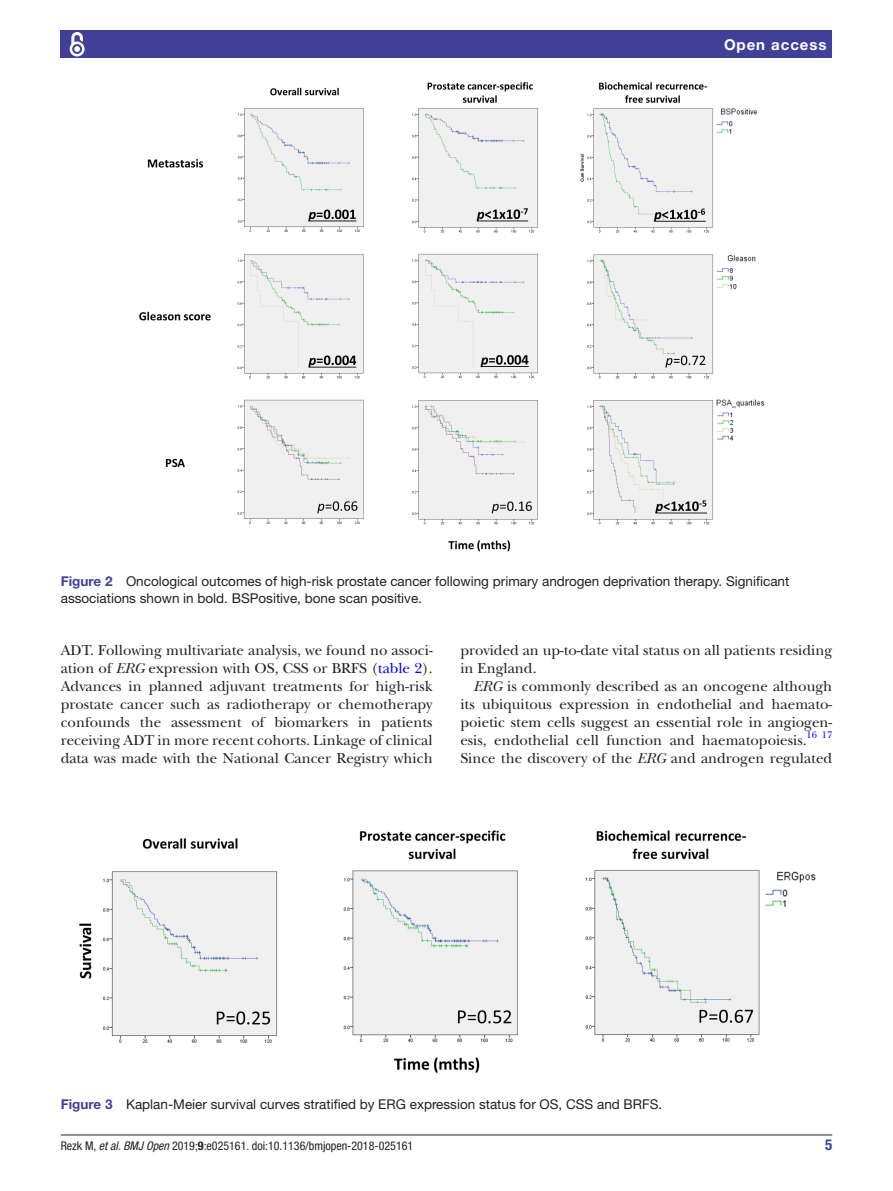
<style>
.page{position:relative;width:893px;height:1191px;background:#fff}
.page>*{position:absolute;margin:0;border:0;box-sizing:border-box;transform-origin:0 0}
.t1{font:15px/18px "New Baskerville";color:#231f20;text-align:justify}
.t2{font:700 15px "Helvetica Neue LT Std";letter-spacing:.065em;color:#fff}
.t3{font:700 condensed 15px "Helvetica Neue LT Std";color:#414099}
.t4{font:13.5px/16.2px "Helvetica Neue LT Std";color:#231f20}
.t5{font:condensed 12px "Helvetica Neue LT Std";color:#231f20}
.t6{font:9.9px "New Baskerville";color:#00f}
.s1{font-weight:700;color:#414099}
.s2{font-style:italic}
.s3{color:#00f}
.s4{font-weight:700}
</style>
<div class="page">
<hr style="left:61px;top:1134px;width:771px;height:1px;background:#231f20">
<div style="left:61px;top:31px;width:771px;height:27px;background:#414099"></div>
<svg style="left:69px;top:32px;width:16px;height:25px"></svg>
<img style="left:139px;top:82px;width:626px;height:470px">
<img style="left:79px;top:830px;width:737px;height:243px">
<p class="t2" style="left:724px;top:35px;width:104px">Open access</p>
<p class="t4" style="left:61px;top:573px;width:730px"><span class="s1">Figure 2</span> Oncological outcomes of high-risk prostate cancer following primary androgen deprivation therapy. Significant associations shown in bold. BSPositive, bone scan positive.</p>
<p class="t1" style="left:61px;top:641px;width:373px">ADT. Following multivariate analysis, we found no associ&shy;ation of <span class="s2">ERG</span> expression with OS, CSS or BRFS (<span class="s3">table 2</span>).<br>Advances in planned adjuvant treatments for high-risk prostate cancer such as radiotherapy or chemotherapy confounds the assessment of biomarkers in patients receiving ADT in more recent cohorts. Linkage of clinical data was made with the National Cancer Registry which</p>
<p class="t1" style="left:460px;top:641px;width:373px">provided an up-to-date vital status on all patients residing in England.</p>
<p class="t1" style="left:460px;top:677px;width:373px;text-indent:13px"><span class="s2">ERG</span> is commonly described as an oncogene although its ubiquitous expression in endothelial and haemato&shy;poietic stem cells suggest an essential role in angiogen&shy;esis, endothelial cell function and haematopoiesis.</p>
<p class="t6" style="left:807px;top:729px;width:27px">16 17</p>
<p class="t1" style="left:460px;top:749px;width:373px">Since the discovery of the <span class="s2">ERG</span> and androgen regulated</p>
<p class="t4" style="left:61px;top:1096px;width:603px"><span class="s1">Figure 3</span> Kaplan-Meier survival curves stratified by ERG expression status for OS, CSS and BRFS.</p>
<p class="t5" style="left:61px;top:1138px;width:354px">Rezk M, <span class="s2">et al</span>. <span class="s2">BMJ Open</span> 2019;<span class="s4">9</span>:e025161. doi:10.1136/bmjopen-2018-025161</p>
<p class="t3" style="left:825px;top:1135px;width:9px">5</p>
</div>
